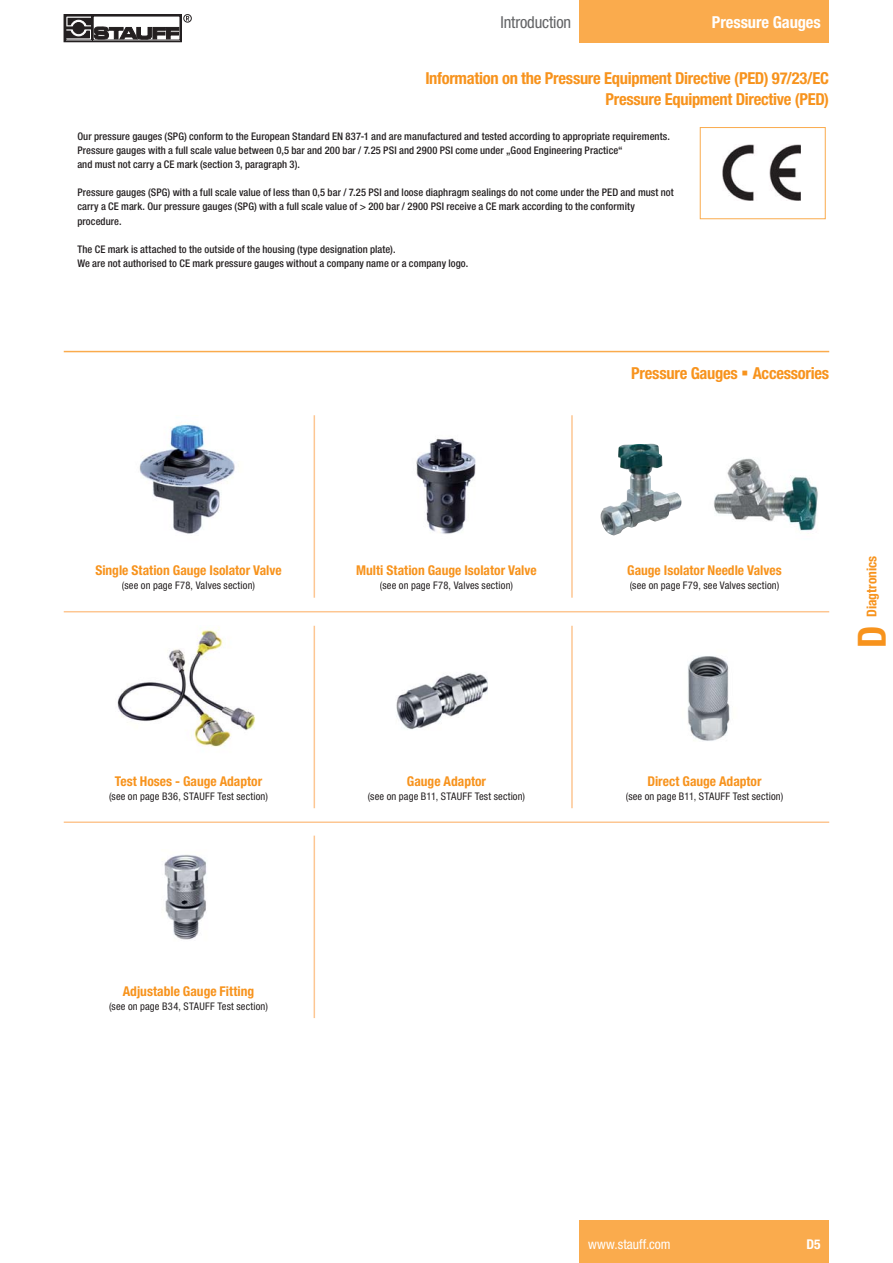
<style>
.page{position:relative;width:893px;height:1263px;background:#fff}
.page>*{position:absolute;margin:0;border:0;box-sizing:border-box;transform-origin:0 0}
.t1{font:700 condensed 39px "Helvetica Neue LT Com";color:#f7931d}
.t2{font:700 condensed 16.5px/21px "Helvetica Neue LT Com";letter-spacing:-.02em;color:#f7931d;text-align:right}
.t3{font:700 condensed 16.5px "Helvetica Neue LT Com";letter-spacing:-.01em;color:#fff}
.t4{font:condensed 16.5px "Helvetica Neue LT Com";letter-spacing:-.01em;color:#636466}
.t5{font:700 condensed 13.5px "Helvetica Neue LT Com";color:#f7931d}
.t6{font:condensed 13.5px "Helvetica Neue LT Com";letter-spacing:.005em;color:#fff}
.t7{font:700 condensed 13.5px "Helvetica Neue LT Com";color:#fff}
.t8{font:500 condensed 10.5px/14.1px "Helvetica Neue LT Com";letter-spacing:.01em;color:#231f20}
.t9{font:condensed 10.5px "Helvetica Neue LT Com";letter-spacing:.015em;color:#231f20}
</style>
<div class="page">
<div style="left:64px;top:14px;width:117px;height:28px;border:1px solid #231f20"></div>
<svg style="left:68px;top:25px;width:22px;height:13px"></svg>
<div style="left:183px;top:14px;width:9px;height:9px;border:1px solid #231f20;border-radius:50%"></div>
<svg style="left:186px;top:16px;width:3px;height:5px"></svg>
<svg style="left:70px;top:20px;width:20px;height:3px"></svg>
<div style="left:68px;top:18px;width:24px;height:7px;border:1px solid #231f20"></div>
<svg style="left:68px;top:33px;width:19px;height:3px"></svg>
<div style="left:66px;top:31px;width:23px;height:7px;border:1px solid #231f20"></div>
<svg style="left:71px;top:20px;width:15px;height:16px"></svg>
<div style="left:71px;top:20px;width:15px;height:16px;border:1px solid #fff;border-radius:50%"></div>
<div style="left:73px;top:23px;width:11px;height:11px;background:#231f20;border-radius:50%"></div>
<div style="left:73px;top:23px;width:11px;height:11px;border:1px solid #231f20;border-radius:50%"></div>
<div style="left:66px;top:27px;width:27px;height:2px;border:1px solid #231f20"></div>
<svg style="left:94px;top:27px;width:85px;height:13px"></svg>
<div style="left:580px;top:0;width:249px;height:42px;background:#faab4d"></div>
<div style="left:580px;top:1221px;width:249px;height:42px;background:#faab4d"></div>
<hr style="left:64px;top:351px;width:765px;height:1px;background:#faab4d">
<img style="left:723px;top:145px;width:78px;height:55px">
<div style="left:700px;top:127px;width:126px;height:92px;border:1px solid #faab4d"></div>
<img style="left:139px;top:424px;width:96px;height:110px">
<img style="left:416px;top:438px;width:60px;height:96px">
<hr style="left:314px;top:415px;width:1px;height:183px;background:#fdc692">
<hr style="left:571px;top:415px;width:2px;height:183px;background:#fdc692">
<hr style="left:64px;top:611px;width:765px;height:1px;background:#fdc692">
<img style="left:600px;top:443px;width:82px;height:92px">
<img style="left:714px;top:458px;width:104px;height:73px">
<img style="left:117px;top:627px;width:138px;height:120px">
<img style="left:396px;top:673px;width:92px;height:57px">
<hr style="left:314px;top:626px;width:1px;height:182px;background:#fdc692">
<hr style="left:571px;top:626px;width:2px;height:182px;background:#fdc692">
<hr style="left:64px;top:821px;width:765px;height:2px;background:#fdc692">
<img style="left:687px;top:656px;width:43px;height:85px">
<img style="left:162px;top:855px;width:44px;height:85px">
<hr style="left:314px;top:835px;width:1px;height:183px;background:#fdc692">
<h2 class="t4" style="left:500px;top:16px;width:72px">Introduction</h2>
<h2 class="t3" style="left:712px;top:16px;width:110px">Pressure Gauges</h2>
<h2 class="t2" style="left:425px;top:69px;width:405px">Information on the Pressure Equipment Directive (PED) 97/23/EC<br>Pressure Equipment Directive (PED)</h2>
<p class="t8" style="left:77px;top:130px;width:594px">Our pressure gauges (SPG) conform to the European Standard EN 837-1 and are manufactured and tested according to appropriate requirements.<br>Pressure gauges with a full scale value between 0,5 bar and 200 bar / 7.25 PSI and 2900 PSI come under „Good Engineering Practice“<br>and must not carry a CE mark (section 3, paragraph 3).</p>
<p class="t8" style="left:77px;top:187px;width:598px">Pressure gauges (SPG) with a full scale value of less than 0,5 bar / 7.25 PSI and loose diaphragm sealings do not come under the PED and must not carry a CE mark. Our pressure gauges (SPG) with a full scale value of &gt; 200 bar / 2900 PSI receive a CE mark according to the conformity procedure.</p>
<p class="t8" style="left:77px;top:243px;width:393px">The CE mark is attached to the outside of the housing (type designation plate).<br>We are not authorised to CE mark pressure gauges without a company name or a company logo.</p>
<h2 class="t2" style="left:631px;top:364px;width:199px">Pressure Gauges Accessories</h2>
<p class="t5" style="left:95px;top:566px;width:188px">Single Station Gauge Isolator Valve</p>
<p class="t9" style="left:122px;top:582px;width:135px">(see on page F78, Valves section)</p>
<p class="t5" style="left:115px;top:776px;width:149px">Test Hoses - Gauge Adaptor</p>
<p class="t9" style="left:109px;top:792px;width:160px">(see on page B36, STAUFF Test section)</p>
<p class="t5" style="left:356px;top:566px;width:182px">Multi Station Gauge Isolator Valve</p>
<p class="t9" style="left:380px;top:582px;width:135px">(see on page F78, Valves section)</p>
<p class="t5" style="left:407px;top:776px;width:81px">Gauge Adaptor</p>
<p class="t9" style="left:368px;top:792px;width:159px">(see on page B11, STAUFF Test section)</p>
<p class="t5" style="left:627px;top:566px;width:156px">Gauge Isolator Needle Valves</p>
<p class="t9" style="left:630px;top:582px;width:151px">(see on page F79, see Valves section)</p>
<p class="t5" style="left:647px;top:776px;width:116px">Direct Gauge Adaptor</p>
<p class="t9" style="left:626px;top:792px;width:159px">(see on page B11, STAUFF Test section)</p>
<p class="t5" style="left:867px;top:617px;width:63px;rotate:-90deg">Diagtronics</p>
<h1 class="t1" style="left:858px;top:648px;width:24px;rotate:-90deg">D</h1>
<p class="t5" style="left:123px;top:987px;width:133px">Adjustable Gauge Fitting</p>
<p class="t9" style="left:109px;top:1003px;width:160px">(see on page B34, STAUFF Test section)</p>
<p class="t6" style="left:588px;top:1239px;width:84px">www.stauff.com</p>
<p class="t7" style="left:806px;top:1239px;width:16px">D5</p>
</div>
